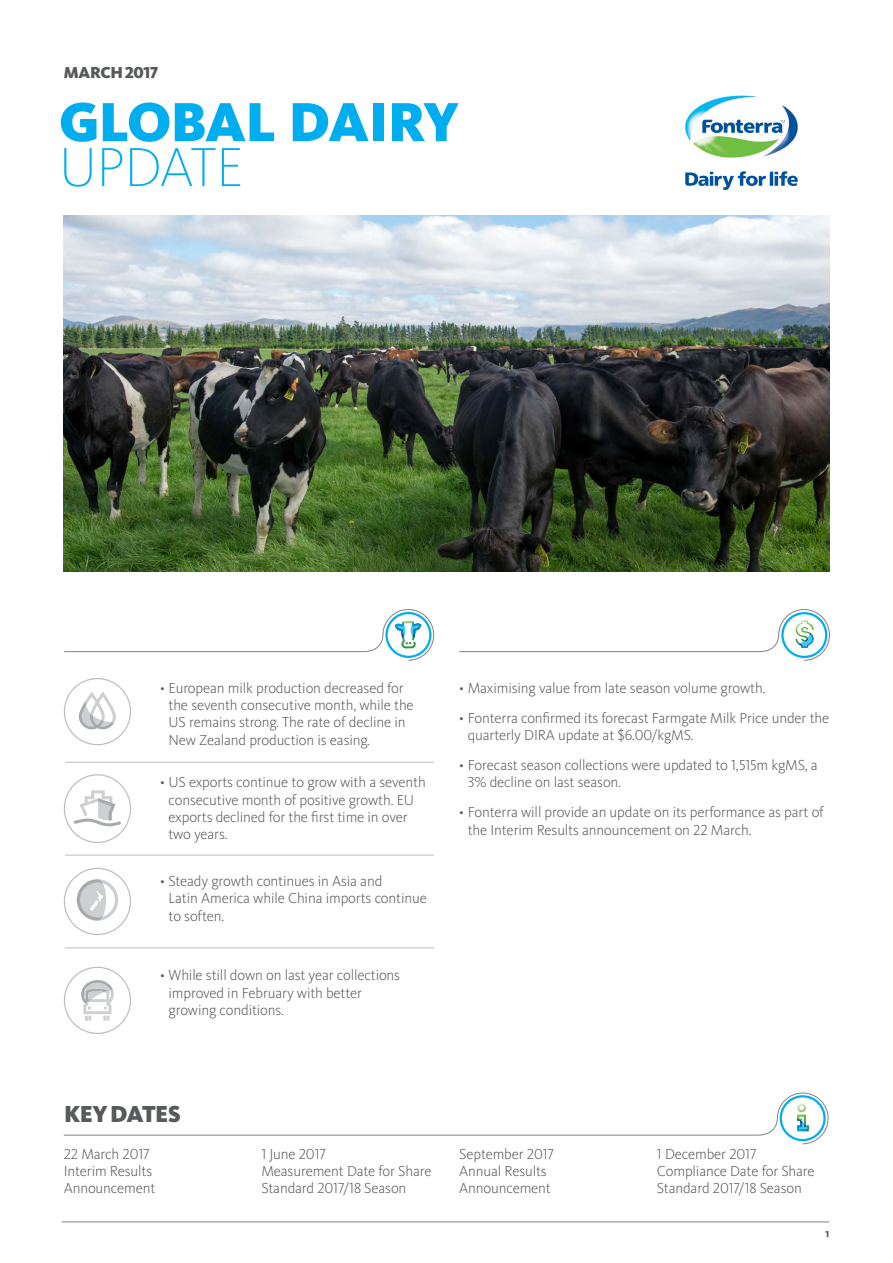
<style>
.page{position:relative;width:893px;height:1263px;background:#fff}
.page>*{position:absolute;margin:0;border:0;box-sizing:border-box;transform-origin:0 0}
.t1{font:900 57px "Kievit OT";letter-spacing:-.015em;color:#00aeef}
.t2{font:200 57px "Kievit OT";letter-spacing:-.015em;color:#00aeef}
.t3{font:900 24px "Kievit OT";letter-spacing:-.03em;color:#58595b}
.t4{font:900 16.5px "Kievit OT";letter-spacing:-.025em;color:#58595b}
.t5{font:300 15px/17.2px "Kievit OT";letter-spacing:-.01em;color:#58595b}
.t6{font:900 9px "Kievit OT";color:#58595b}
</style>
<div class="page">
<hr style="left:62px;top:1221px;width:767px;height:1px;background:#808285">
<img style="left:64px;top:216px;width:765px;height:356px">
<img style="left:685px;top:95px;width:113px;height:63px">
<svg style="left:701px;top:118px;width:84px;height:16px"></svg>
<svg style="left:702px;top:120px;width:83px;height:13px"></svg>
<svg style="left:685px;top:171px;width:113px;height:19px"></svg>
<svg style="left:63px;top:1092px;width:766px;height:52px"></svg>
<hr style="left:65px;top:855px;width:369px;height:1px;background:#bcbec0">
<hr style="left:65px;top:762px;width:369px;height:1px;background:#bcbec0">
<svg style="left:79px;top:692px;width:37px;height:37px"></svg>
<div style="left:64px;top:678px;width:67px;height:67px;border:1px solid #bcbec0;border-radius:50%"></div>
<svg style="left:77px;top:879px;width:41px;height:42px"></svg>
<div style="left:64px;top:868px;width:67px;height:67px;border:1px solid #bcbec0;border-radius:50%"></div>
<svg style="left:64px;top:785px;width:66px;height:47px"></svg>
<div style="left:64px;top:774px;width:67px;height:69px;border:1px solid #bcbec0;border-radius:50%"></div>
<svg style="left:64px;top:973px;width:66px;height:54px"></svg>
<div style="left:64px;top:967px;width:67px;height:67px;border:1px solid #bcbec0;border-radius:50%"></div>
<hr style="left:65px;top:947px;width:369px;height:1px;background:#bcbec0">
<svg style="left:459px;top:609px;width:371px;height:52px"></svg>
<svg style="left:64px;top:609px;width:370px;height:52px"></svg>
<div style="left:781px;top:612px;width:46px;height:46px;border:2px solid #00aeef;border-radius:50%"></div>
<div style="left:385px;top:612px;width:46px;height:46px;border:2px solid #00aeef;border-radius:50%"></div>
<p class="t4" style="left:64px;top:62px;width:96px">MARCH 2017</p>
<h1 class="t1" style="left:59px;top:88px;width:402px">GLOBAL DAIRY</h1>
<h1 class="t2" style="left:59px;top:136px;width:186px">UPDATE</h1>
<p class="t5" style="left:169px;top:679px;width:247px;text-indent:-9px">• European milk production decreased for the seventh consecutive month, while the US remains strong. The rate of decline in New Zealand production is easing.</p>
<p class="t5" style="left:169px;top:774px;width:259px;text-indent:-9px">• US exports continue to grow with a seventh consecutive month of positive growth. EU exports declined for the first time in over two years.</p>
<p class="t5" style="left:169px;top:873px;width:260px;text-indent:-9px">• Steady growth continues in Asia and<br>Latin America while China imports continue to soften.</p>
<p class="t5" style="left:169px;top:967px;width:233px;text-indent:-9px">• While still down on last year collections improved in February with better growing conditions.</p>
<p class="t5" style="left:459px;top:679px;width:308px">• Maximising value from late season volume growth.</p>
<p class="t5" style="left:468px;top:709px;width:363px;text-indent:-9px">• Fonterra confirmed its forecast Farmgate Milk Price under the quarterly DIRA update at $6.00/kgMS.</p>
<p class="t5" style="left:468px;top:757px;width:352px;text-indent:-9px">• Forecast season collections were updated to 1,515m kgMS, a<br>3% decline on last season.</p>
<p class="t5" style="left:468px;top:804px;width:357px;text-indent:-9px">• Fonterra will provide an update on its performance as part of the Interim Results announcement on 22 March.</p>
<h2 class="t3" style="left:64px;top:1100px;width:118px">KEY DATES</h2>
<p class="t5" style="left:64px;top:1145px;width:93px">22 March 2017<br>Interim Results<br>Announcement</p>
<p class="t5" style="left:261px;top:1145px;width:172px">1 June 2017<br>Measurement Date for Share<br>Standard 2017/18 Season</p>
<p class="t5" style="left:459px;top:1145px;width:96px">September 2017<br>Annual Results<br>Announcement</p>
<p class="t5" style="left:657px;top:1145px;width:159px">1 December 2017<br>Compliance Date for Share<br>Standard 2017/18 Season</p>
<p class="t6" style="left:825px;top:1228px;width:5px">1</p>
</div>
